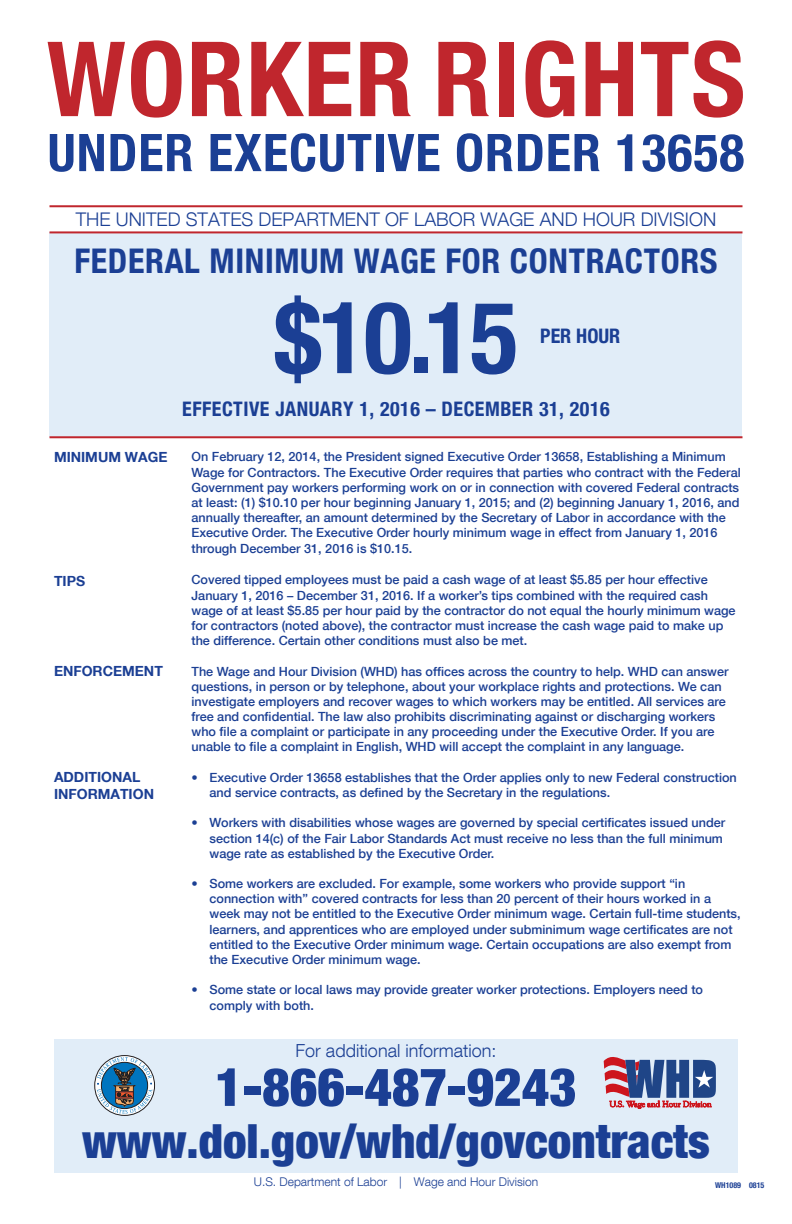
<style>
.page{position:relative;width:792px;height:1224px;background:#fff}
.page>*{position:absolute;margin:0;border:0;box-sizing:border-box;transform-origin:0 0}
.t1{font:700 condensed 104px "Helvetica Neue LT Com";letter-spacing:.015em;color:#c0262d}
.t2{font:700 condensed 100px "Helvetica Neue LT Com";color:#1b3f94}
.t3{font:900 condensed 53px "Helvetica Neue LT Com";color:#1b3f94}
.t4{font:700 condensed 52px "Helvetica Neue LT Com";letter-spacing:.02em;color:#1b3f94}
.t5{font:900 condensed 47px "Helvetica Neue LT Com";color:#1b3f94}
.t6{font:700 condensed 34px "Helvetica Neue LT Com";letter-spacing:.02em;color:#1b3f94}
.t7{font:700 condensed 20px "Helvetica Neue LT Com";letter-spacing:.025em;color:#1b3f94}
.t8{font:300 18.8px "Helvetica Neue LT Com";color:#1b3f94}
.t9{font:300 18px "Helvetica Neue LT Com";color:#1b3f94}
.t10{font:700 14px/16.8px "Helvetica Neue LT Com";color:#1b3f94}
.t11{font:500 12.6px/15.2px "Helvetica Neue LT Com";color:#1b3f94}
.t12{font:300 12px "Helvetica Neue LT Com";color:#1b3f94}
.t13{font:700 condensed 8px "Helvetica Neue LT Com";color:#1b3f94}
</style>
<div class="page">
<div style="left:54px;top:1039px;width:684px;height:134px;background:#e1edf8"></div>
<div style="left:50px;top:232px;width:692px;height:204px;background:#e1edf8"></div>
<hr style="left:50px;top:205px;width:692px;height:2px;background:#c0262d">
<hr style="left:50px;top:231px;width:692px;height:2px;background:#c0262d">
<hr style="left:50px;top:436px;width:692px;height:2px;background:#c0262d">
<div style="left:94px;top:1055px;width:61px;height:61px;border:1px solid #231f20;border-radius:50%"></div>
<svg style="left:97px;top:1057px;width:55px;height:57px"></svg>
<svg style="left:604px;top:1057px;width:112px;height:52px"></svg>
<p class="t1" style="left:47px;top:17px;width:700px">WORKER RIGHTS</p>
<p class="t4" style="left:48px;top:122px;width:698px">UNDER EXECUTIVE ORDER 13658</p>
<p class="t8" style="left:76px;top:208px;width:642px">THE UNITED STATES DEPARTMENT OF LABOR WAGE AND HOUR DIVISION</p>
<p class="t6" style="left:74px;top:241px;width:645px">FEDERAL MINIMUM WAGE FOR CONTRACTORS</p>
<p class="t2" style="left:274px;top:278px;width:245px">$10.15</p>
<p class="t7" style="left:182px;top:397px;width:429px">EFFECTIVE JANUARY 1, 2016 – DECEMBER 31, 2016</p>
<p class="t7" style="left:540px;top:324px;width:82px">PER HOUR</p>
<p class="t10" style="left:54px;top:449px;width:115px">MINIMUM WAGE</p>
<p class="t10" style="left:54px;top:572px;width:33px">TIPS</p>
<p class="t10" style="left:54px;top:662px;width:110px">ENFORCEMENT</p>
<p class="t10" style="left:54px;top:768px;width:102px">ADDITIONAL<br>INFORMATION</p>
<p class="t11" style="left:192px;top:449px;width:551px">On February 12, 2014, the President signed Executive Order 13658, Establishing a Minimum Wage for Contractors. The Executive Order requires that parties who contract with the Federal Government pay workers performing work on or in connection with covered Federal contracts at least: (1) $10.10 per hour beginning January 1, 2015; and (2) beginning January 1, 2016, and annually thereafter, an amount determined by the Secretary of Labor in accordance with the Executive Order. The Executive Order hourly minimum wage in effect from January 1, 2016 through December 31, 2016 is $10.15.</p>
<p class="t11" style="left:192px;top:572px;width:546px">Covered tipped employees must be paid a cash wage of at least $5.85 per hour effective January 1, 2016 – December 31, 2016. If a worker’s tips combined with the required cash wage of at least $5.85 per hour paid by the contractor do not equal the hourly minimum wage for contractors (noted above), the contractor must increase the cash wage paid to make up the difference. Certain other conditions must also be met.</p>
<p class="t11" style="left:192px;top:663px;width:539px">The Wage and Hour Division (WHD) has offices across the country to help. WHD can answer questions, in person or by telephone, about your workplace rights and protections. We can investigate employers and recover wages to which workers may be entitled. All services are free and confidential. The law also prohibits discriminating against or discharging workers who file a complaint or participate in any proceeding under the Executive Order. If you are unable to file a complaint in English, WHD will accept the complaint in any language.</p>
<p class="t11" style="left:210px;top:770px;width:529px;text-indent:-18px">• Executive Order 13658 establishes that the Order applies only to new Federal construction and service contracts, as defined by the Secretary in the regulations.</p>
<p class="t11" style="left:210px;top:815px;width:517px;text-indent:-18px">• Workers with disabilities whose wages are governed by special certificates issued under section 14(c) of the Fair Labor Standards Act must receive no less than the full minimum wage rate as established by the Executive Order.</p>
<p class="t11" style="left:210px;top:876px;width:533px;text-indent:-18px">• Some workers are excluded. For example, some workers who provide support “in connection with” covered contracts for less than 20 percent of their hours worked in a week may not be entitled to the Executive Order minimum wage. Certain full-time students, learners, and apprentices who are employed under subminimum wage certificates are not entitled to the Executive Order minimum wage. Certain occupations are also exempt from the Executive Order minimum wage.</p>
<p class="t11" style="left:210px;top:982px;width:495px;text-indent:-18px">• Some state or local laws may provide greater worker protections. Employers need to comply with both.</p>
<p class="t9" style="left:296px;top:1040px;width:202px">For additional information:</p>
<p class="t3" style="left:215px;top:1055px;width:363px">1-866-487-9243</p>
<p class="t5" style="left:82px;top:1113px;width:629px">www.dol.gov/whd/govcontracts</p>
<p class="t12" style="left:254px;top:1174px;width:286px">U.S. Department of Labor | Wage and Hour Division</p>
<p class="t13" style="left:715px;top:1180px;width:51px">WH1089 0815</p>
</div>
